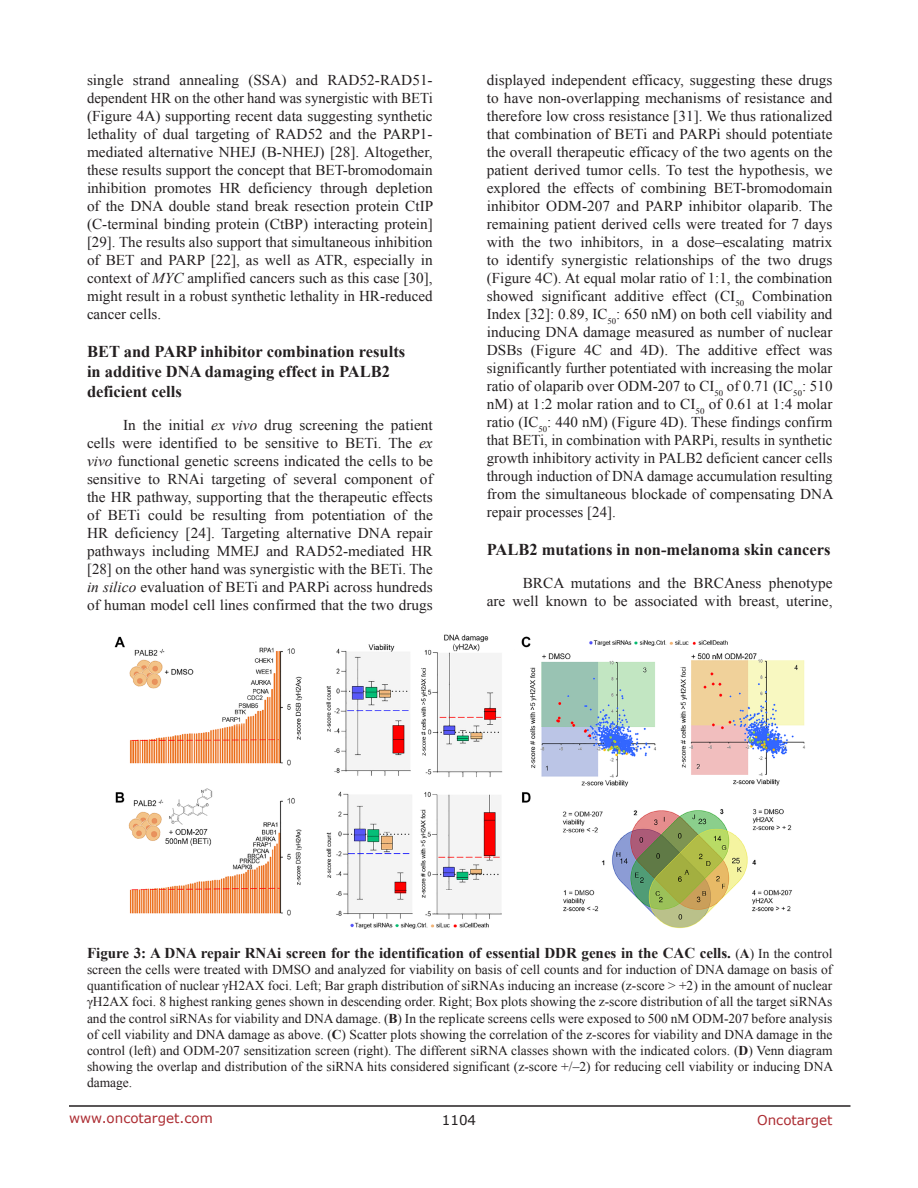
<style>
.page{position:relative;width:918px;height:1188px;background:#fff}
.page>*{position:absolute;margin:0;border:0;box-sizing:border-box;transform-origin:0 0}
.SubHeading_middle{font:700 16.5px/19.8px "Times New Roman";color:#231f20}
.BodyText{font:15px/18px "Times New Roman";color:#231f20;text-align:justify}
.FigureText{font:700 15px "Times New Roman";color:#231f20}
.FigureText-2{font:13.5px/16.2px "Times New Roman";color:#231f20;text-align:justify}
.t1{font:13.5px "Verdana";color:#ac2b31}
.t2{font:13.5px "Verdana";color:#231f20}
.s1{font-style:italic}
.s2{font-weight:400;font-size:13.5px}
.s3{font-size:13.5px}
.s4{font-weight:700}
</style>
<div class="page">
<hr style="left:69px;top:1105px;width:781px;height:2px;background:#231f20">
<img style="left:114px;top:634px;width:691px;height:295px">
<p class="BodyText" style="left:87px;top:71px;width:348px">single strand annealing (SSA) and RAD52-RAD51- dependent HR on the other hand was synergistic with BETi (Figure 4A) supporting recent data suggesting synthetic lethality of dual targeting of RAD52 and the PARP1- mediated alternative NHEJ (B-NHEJ) [28]. Altogether, these results support the concept that BET-bromodomain inhibition promotes HR deficiency through depletion of the DNA double stand break resection protein CtIP (C-terminal binding protein (CtBP) interacting protein] [29]. The results also support that simultaneous inhibition of BET and PARP [22], as well as ATR, especially in context of <span class="s1">MYC</span> amplified cancers such as this case [30], might result in a robust synthetic lethality in HR-reduced cancer cells.</p>
<p class="SubHeading_middle" style="left:87px;top:341px;width:320px">BET and PARP inhibitor combination results in additive DNA damaging effect in PALB2 deficient cells</p>
<p class="BodyText" style="left:87px;top:416px;width:347px;text-indent:36px">In the initial <span class="s1">ex vivo</span> drug screening the patient cells were identified to be sensitive to BETi. The <span class="s1">ex vivo</span> functional genetic screens indicated the cells to be sensitive to RNAi targeting of several component of the HR pathway, supporting that the therapeutic effects of BETi could be resulting from potentiation of the HR deficiency [24]. Targeting alternative DNA repair pathways including MMEJ and RAD52-mediated HR [28] on the other hand was synergistic with the BETi. The <span class="s1">in silico</span> evaluation of BETi and PARPi across hundreds of human model cell lines confirmed that the two drugs</p>
<p class="BodyText" style="left:487px;top:71px;width:348px">displayed independent efficacy, suggesting these drugs to have non-overlapping mechanisms of resistance and therefore low cross resistance [31]. We thus rationalized that combination of BETi and PARPi should potentiate the overall therapeutic efficacy of the two agents on the patient derived tumor cells. To test the hypothesis, we explored the effects of combining BET-bromodomain inhibitor ODM-207 and PARP inhibitor olaparib. The remaining patient derived cells were treated for 7 days with the two inhibitors, in a dose–escalating matrix to identify synergistic relationships of the two drugs (Figure 4C). At equal molar ratio of 1:1, the combination showed significant additive effect (CI<sub>50</sub> Combination Index [32]: 0.89, IC<sub>50</sub>: 650 nM) on both cell viability and inducing DNA damage measured as number of nuclear DSBs (Figure 4C and 4D). The additive effect was significantly further potentiated with increasing the molar ratio of olaparib over ODM-207 to CI<sub>50</sub> of 0.71 (IC<sub>50</sub>: 510 nM) at 1:2 molar ration and to CI<sub>50</sub> of 0.61 at 1:4 molar ratio (IC<sub>50</sub>: 440 nM) (Figure 4D). These findings confirm that BETi, in combination with PARPi, results in synthetic growth inhibitory activity in PALB2 deficient cancer cells through induction of DNA damage accumulation resulting from the simultaneous blockade of compensating DNA repair processes [24].</p>
<p class="SubHeading_middle" style="left:487px;top:539px;width:345px">PALB2 mutations in non-melanoma skin cancers</p>
<p class="BodyText" style="left:487px;top:574px;width:347px;text-align:right">BRCA mutations and the BRCAness phenotype<br>are well known to be associated with breast, uterine,</p>
<p class="FigureText" style="left:87px;top:942px;width:747px">Figure 3: A DNA repair RNAi screen for the identification of essential DDR genes in the CAC cells. <span class="s2">(</span><span class="s3">A</span><span class="s2">) In the control</span></p>
<p class="FigureText-2" style="left:87px;top:961px;width:748px">screen the cells were treated with DMSO and analyzed for viability on basis of cell counts and for induction of DNA damage on basis of quantification of nuclear γH2AX foci. Left; Bar graph distribution of siRNAs inducing an increase (z-score &gt; +2) in the amount of nuclear γH2AX foci. 8 highest ranking genes shown in descending order. Right; Box plots showing the z-score distribution of all the target siRNAs and the control siRNAs for viability and DNA damage. (<span class="s4">B</span>) In the replicate screens cells were exposed to 500 nM ODM-207 before analysis of cell viability and DNA damage as above. (<span class="s4">C</span>) Scatter plots showing the correlation of the z-scores for viability and DNA damage in the control (left) and ODM-207 sensitization screen (right). The different siRNA classes shown with the indicated colors. (<span class="s4">D</span>) Venn diagram showing the overlap and distribution of the siRNA hits considered significant (z-score +/–2) for reducing cell viability or inducing DNA damage.</p>
<p class="t1" style="left:69px;top:1109px;width:145px">www.oncotarget.com</p>
<p class="t2" style="left:442px;top:1111px;width:36px">1104</p>
<p class="t1" style="left:757px;top:1111px;width:77px">Oncotarget</p>
</div>
